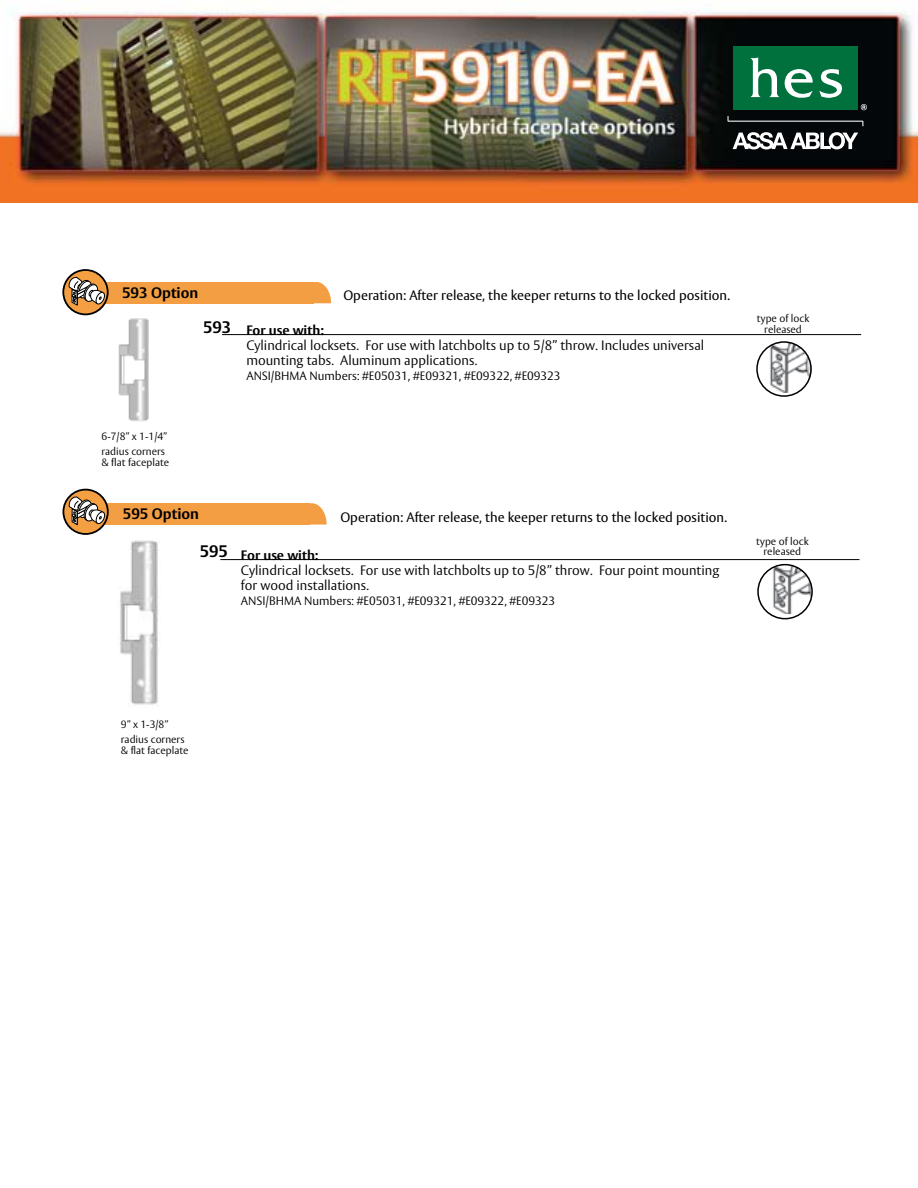
<style>
.page{position:relative;width:918px;height:1188px;background:#fff}
.page>*{position:absolute;margin:0;border:0;box-sizing:border-box;transform-origin:0 0}
.t1{font:700 16.5px "ASSA Vesta";color:#000}
.t2{font:700 15px "ASSA Vesta";color:#000}
.t3{font:300 13.5px/15px "ASSA Vesta";color:#000}
.t4{font:13.5px "ASSA Vesta";color:#000}
.t5{font:700 13.5px "ASSA Vesta";color:#000}
.t6{font:300 12px "ASSA Vesta";color:#000}
.t7{font:300 10.5px/15px "ASSA Vesta";color:#000}
.s1{font-weight:700;font-size:16.5px}
.s2{font-weight:700}
</style>
<div class="page">
<div style="left:96px;top:503px;width:214px;height:22px;background:#f39e42"></div>
<svg style="left:310px;top:503px;width:17px;height:22px"></svg>
<div style="left:100px;top:282px;width:214px;height:21px;background:#f39e42"></div>
<svg style="left:314px;top:282px;width:17px;height:21px"></svg>
<svg style="left:757px;top:342px;width:54px;height:54px"></svg>
<img style="left:763px;top:342px;width:48px;height:51px">
<div style="left:756px;top:341px;width:56px;height:56px;border:2px solid #000;border-radius:50%"></div>
<img style="left:118px;top:318px;width:31px;height:103px">
<img style="left:120px;top:540px;width:38px;height:165px">
<hr style="left:222px;top:334px;width:639px;height:1px;background:#000">
<svg style="left:758px;top:565px;width:54px;height:54px"></svg>
<img style="left:766px;top:565px;width:46px;height:49px">
<div style="left:757px;top:564px;width:56px;height:55px;border:2px solid #000;border-radius:50%"></div>
<hr style="left:220px;top:559px;width:639px;height:1px;background:#000">
<svg style="left:63px;top:270px;width:45px;height:44px"></svg>
<div style="left:62px;top:269px;width:47px;height:46px;border:2px solid #000;border-radius:50%"></div>
<svg style="left:69px;top:276px;width:36px;height:30px"></svg>
<svg style="left:63px;top:490px;width:45px;height:44px"></svg>
<div style="left:63px;top:489px;width:46px;height:46px;border:2px solid #000;border-radius:50%"></div>
<svg style="left:69px;top:496px;width:36px;height:30px"></svg>
<img style="left:0;top:7px;width:918px;height:195px">
<svg style="left:728px;top:116px;width:136px;height:10px"></svg>
<svg style="left:733px;top:132px;width:125px;height:17px"></svg>
<div style="left:733px;top:46px;width:125px;height:64px;background:#00703c"></div>
<svg style="left:750px;top:57px;width:29px;height:40px"></svg>
<svg style="left:785px;top:69px;width:28px;height:29px"></svg>
<svg style="left:819px;top:69px;width:23px;height:29px"></svg>
<svg style="left:861px;top:104px;width:6px;height:6px"></svg>
<p class="t2" style="left:122px;top:283px;width:78px">593 Option</p>
<p class="t4" style="left:343px;top:287px;width:388px">Operation: After release, the keeper returns to the locked position.</p>
<p class="t7" style="left:102px;top:429px;width:67px">6-7/8” x 1-1/4” radius corners</p>
<p class="t7" style="left:102px;top:455px;width:69px">&amp; flat faceplate</p>
<p class="t3" style="left:246px;top:323px;width:459px;text-indent:-43px"><span class="s1">593</span> <span class="s2">For use with:<br></span>Cylindrical locksets. For use with latchbolts up to 5/8” throw. Includes universal mounting tabs. Aluminum applications.</p>
<p class="t6" style="left:246px;top:368px;width:316px">ANSI/BHMA Numbers: #E05031, #E09321, #E09322, #E09323</p>
<p class="t2" style="left:123px;top:505px;width:78px">595 Option</p>
<p class="t4" style="left:340px;top:509px;width:388px">Operation: After release, the keeper returns to the locked position.</p>
<p class="t7" style="left:757px;top:314px;width:54px;line-height:10.5px;text-align:center">type of lock released</p>
<p class="t7" style="left:756px;top:534px;width:54px">type of lock</p>
<p class="t1" style="left:200px;top:541px;width:30px">595</p>
<p class="t7" style="left:764px;top:545px;width:39px">released</p>
<p class="t5" style="left:241px;top:547px;width:79px">For use with:</p>
<p class="t3" style="left:241px;top:563px;width:480px">Cylindrical locksets. For use with latchbolts up to 5/8” throw. Four point mounting for wood installations.</p>
<p class="t6" style="left:241px;top:593px;width:316px">ANSI/BHMA Numbers: #E05031, #E09321, #E09322, #E09323</p>
<p class="t7" style="left:121px;top:718px;width:65px">9” x 1-3/8” radius corners</p>
<p class="t7" style="left:121px;top:743px;width:69px">&amp; flat faceplate</p>
</div>
